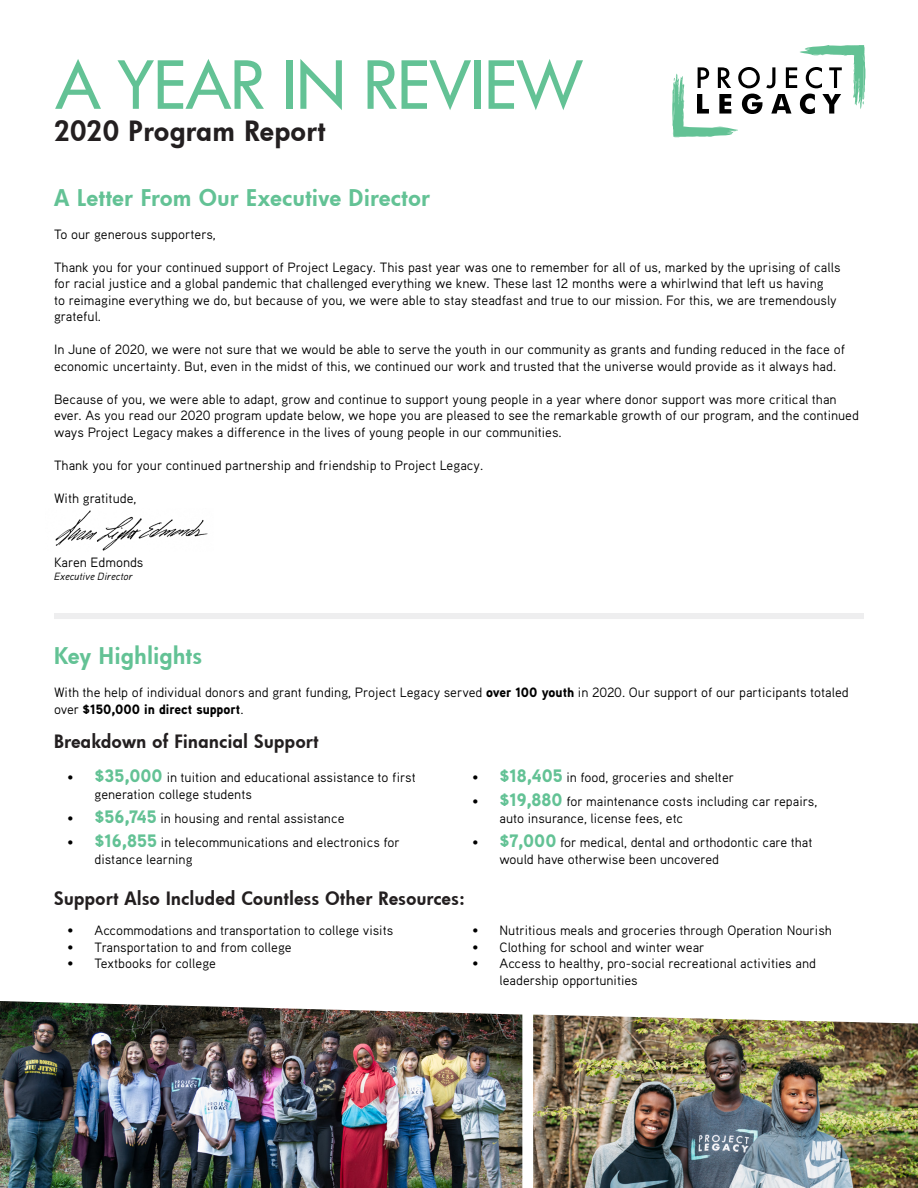
<style>
.page{position:relative;width:918px;height:1188px;background:#fff}
.page>*{position:absolute;margin:0;border:0;box-sizing:border-box;transform-origin:0 0}
.t1{font:500 64.35px "Futura";letter-spacing:-.015em;color:#63c295}
.t2{font:800 27.3px "Futura";letter-spacing:.03em;color:#231f20}
.t3{font:800 22.5px "Futura";letter-spacing:.03em;color:#63c295}
.t4{font:800 18px "Futura";letter-spacing:.03em;color:#231f20}
.t5{font:13.5px/16.5px "Aaux Pro";color:#000}
.t6{font:italic 10.5px "Aaux Pro";color:#000}
.s1{font-weight:900}
.s2{font-weight:900;font-size:18px;color:#63c295}
</style>
<div class="page">
<img style="left:55px;top:510px;width:153px;height:41px">
<img style="left:533px;top:1015px;width:385px;height:173px">
<img style="left:0;top:1001px;width:522px;height:187px">
<svg style="left:672px;top:45px;width:194px;height:93px"></svg>
<div style="left:54px;top:613px;width:810px;height:6px;background:#eeeeef"></div>
<p class="t1" style="left:55px;top:41px;width:529px">A YEAR IN REVIEW</p>
<p class="t2" style="left:54px;top:113px;width:273px">2020 Program Report</p>
<p class="t3" style="left:54px;top:182px;width:377px">A Letter From Our Executive Director</p>
<p class="t5" style="left:54px;top:225px;width:163px">To our generous supporters,</p>
<p class="t5" style="left:54px;top:258px;width:788px">Thank you for your continued support of Project Legacy. This past year was one to remember for all of us, marked by the uprising of calls for racial justice and a global pandemic that challenged everything we knew. These last 12 months were a whirlwind that left us having<br>to reimagine everything we do, but because of you, we were able to stay steadfast and true to our mission. For this, we are tremendously grateful.</p>
<p class="t5" style="left:54px;top:341px;width:793px">In June of 2020, we were not sure that we would be able to serve the youth in our community as grants and funding reduced in the face of economic uncertainty. But, even in the midst of this, we continued our work and trusted that the universe would provide as it always had.</p>
<p class="t5" style="left:54px;top:390px;width:806px">Because of you, we were able to adapt, grow and continue to support young people in a year where donor support was more critical than ever. As you read our 2020 program update below, we hope you are pleased to see the remarkable growth of our program, and the continued ways Project Legacy makes a difference in the lives of young people in our communities.</p>
<p class="t5" style="left:54px;top:456px;width:431px">Thank you for your continued partnership and friendship to Project Legacy.</p>
<p class="t5" style="left:54px;top:489px;width:84px">With gratitude,</p>
<p class="t5" style="left:54px;top:553px;width:91px">Karen Edmonds</p>
<p class="t6" style="left:54px;top:570px;width:80px">Executive Director</p>
<p class="t3" style="left:54px;top:641px;width:149px">Key Highlights</p>
<p class="t5" style="left:54px;top:684px;width:796px">With the help of individual donors and grant funding, Project Legacy served <span class="s1">over 100 youth</span> in 2020. Our support of our participants totaled over <span class="s1">$150,000 in direct support</span>.</p>
<p class="t4" style="left:54px;top:729px;width:266px">Breakdown of Financial Support</p>
<p class="t5" style="left:94px;top:769px;width:323px;text-indent:-27px">• <span class="s2">$35,000</span> in tuition and educational assistance to first generation college students</p>
<p class="t5" style="left:68px;top:810px;width:279px">• <span class="s2">$56,745</span> in housing and rental assistance</p>
<p class="t5" style="left:94px;top:834px;width:307px;text-indent:-27px">• <span class="s2">$16,855</span> in telecommunications and electronics for distance learning</p>
<p class="t5" style="left:472px;top:769px;width:263px">• <span class="s2">$18,405</span> in food, groceries and shelter</p>
<p class="t5" style="left:500px;top:793px;width:319px;text-indent:-27px">• <span class="s2">$19,880</span> for maintenance costs including car repairs, auto insurance, license fees, etc</p>
<p class="t5" style="left:500px;top:834px;width:315px;text-indent:-27px">• <span class="s2">$7,000</span> for medical, dental and orthodontic care that would have otherwise been uncovered</p>
<p class="t4" style="left:54px;top:887px;width:412px">Support Also Included Countless Other Resources:</p>
<p class="t5" style="left:68px;top:922px;width:327px">• Accommodations and transportation to college visits</p>
<p class="t5" style="left:68px;top:938px;width:226px">• Transportation to and from college</p>
<p class="t5" style="left:68px;top:955px;width:150px">• Textbooks for college</p>
<p class="t5" style="left:472px;top:922px;width:361px">• Nutritious meals and groceries through Operation Nourish</p>
<p class="t5" style="left:472px;top:938px;width:234px">• Clothing for school and winter wear</p>
<p class="t5" style="left:500px;top:955px;width:318px;text-indent:-27px">• Access to healthy, pro-social recreational activities and leadership opportunities</p>
</div>
